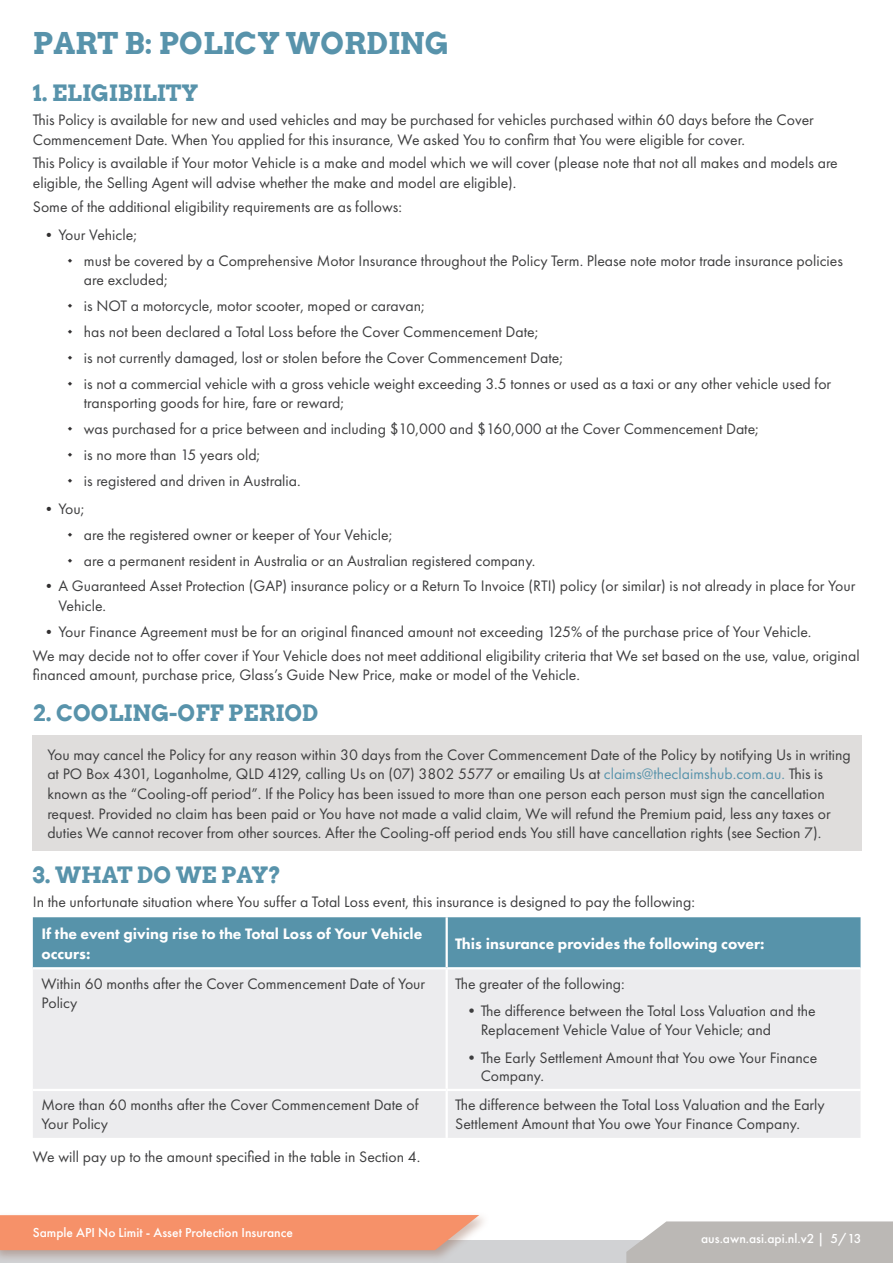
<style>
.page{position:relative;width:893px;height:1263px;background:#fff}
.page>*{position:absolute;margin:0;border:0;box-sizing:border-box;transform-origin:0 0}
.H2_Blue_Futura{font:700 30px "Arvo";color:#5893ab}
.H2_Blue_Futura-2{font:700 22.5px "Arvo";color:#5893ab}
.Body_Text{font:15.75px/19.5px "Futura PT";color:#3e3e3f}
.H2_Blue_Futura-3{font:15.75px/19.5px "Futura PT";color:#3e3e3f}
.Body_Text-2{font:800 15.75px/19.5px "Futura PT";color:#fff}
.t1{font:500 13.5px "Futura PT";color:#fff}
.s1{font-size:15px;color:#312f30}
.s2{color:#5893ab}
</style>
<div class="page">
<div style="left:0;top:1241px;width:893px;height:22px;background:#d1d2d4"></div>
<svg style="left:626px;top:1221px;width:267px;height:42px;background:#bfbcb9"></svg>
<div style="left:0;top:1211px;width:490px;height:52px;background:#804931;opacity:.35"></div>
<svg style="left:0;top:1215px;width:479px;height:35px;background:#f4946e"></svg>
<div style="left:33px;top:735px;width:829px;height:116px;background:#dfdddc"></div>
<div style="left:33px;top:917px;width:827px;height:50px;background:#5793aa"></div>
<div style="left:33px;top:969px;width:827px;height:169px;background:#ececee"></div>
<hr style="left:446px;top:917px;width:2px;height:50px;background:#fff">
<hr style="left:446px;top:969px;width:2px;height:120px;background:#fff">
<hr style="left:33px;top:1089px;width:414px;height:2px;background:#fff">
<hr style="left:447px;top:1089px;width:413px;height:2px;background:#fff">
<hr style="left:446px;top:1091px;width:2px;height:47px;background:#fff">
<p class="H2_Blue_Futura" style="left:33px;top:25px;width:417px">PART B: POLICY WORDING</p>
<p class="H2_Blue_Futura-2" style="left:33px;top:79px;width:167px">1. ELIGIBILITY</p>
<p class="H2_Blue_Futura-3" style="left:33px;top:110px;width:782px">This Policy is available for new and used vehicles and may be purchased for vehicles purchased within 60 days before the Cover<br>Commencement Date. When You applied for this insurance, We asked You to confirm that You were eligible for cover.</p>
<p class="H2_Blue_Futura-3" style="left:33px;top:153px;width:806px">This Policy is available if Your motor Vehicle is a make and model which we will cover (please note that not all makes and models are eligible, the Selling Agent will advise whether the make and model are eligible).</p>
<p class="H2_Blue_Futura-3" style="left:33px;top:197px;width:371px">Some of the additional eligibility requirements are as follows:</p>
<p class="Body_Text" style="left:41px;top:225px;width:97px"><span class="s1">•</span>Your Vehicle;</p>
<p class="Body_Text" style="left:84px;top:251px;width:761px">must be covered by a Comprehensive Motor Insurance throughout the Policy Term. Please note motor trade insurance policies are excluded;</p>
<p class="Body_Text" style="left:84px;top:296px;width:342px">is NOT a motorcycle, motor scooter, moped or caravan;</p>
<p class="Body_Text" style="left:84px;top:322px;width:456px">has not been declared a Total Loss before the Cover Commencement Date;</p>
<p class="Body_Text" style="left:84px;top:348px;width:481px">is not currently damaged, lost or stolen before the Cover Commencement Date;</p>
<p class="Body_Text" style="left:84px;top:374px;width:749px">is not a commercial vehicle with a gross vehicle weight exceeding 3.5 tonnes or used as a taxi or any other vehicle used for transporting goods for hire, fare or reward;</p>
<p class="Body_Text" style="left:84px;top:419px;width:676px">was purchased for a price between and including $10,000 and $160,000 at the Cover Commencement Date;</p>
<p class="Body_Text" style="left:84px;top:445px;width:178px">is no more than 15 years old;</p>
<p class="Body_Text" style="left:84px;top:471px;width:218px">is registered and driven in Australia.</p>
<p class="Body_Text" style="left:41px;top:499px;width:44px"><span class="s1">•</span>You;</p>
<p class="Body_Text" style="left:84px;top:525px;width:310px">are the registered owner or keeper of Your Vehicle;</p>
<p class="Body_Text" style="left:84px;top:550px;width:453px">are a permanent resident in Australia or an Australian registered company.</p>
<p class="Body_Text" style="left:58px;top:576px;width:798px;text-indent:-17px"><span class="s1">•</span>A Guaranteed Asset Protection (GAP) insurance policy or a Return To Invoice (RTI) policy (or similar) is not already in place for Your<br>Vehicle.</p>
<p class="Body_Text" style="left:41px;top:622px;width:772px"><span class="s1">•</span>Your Finance Agreement must be for an original financed amount not exceeding 125% of the purchase price of Your Vehicle.</p>
<p class="Body_Text" style="left:33px;top:645px;width:828px">We may decide not to offer cover if Your Vehicle does not meet additional eligibility criteria that We set based on the use, value, original financed amount, purchase price, Glass’s Guide New Price, make or model of the Vehicle.</p>
<p class="H2_Blue_Futura-2" style="left:33px;top:698px;width:287px">2. COOLING-OFF PERIOD</p>
<p class="Body_Text" style="left:47px;top:745px;width:805px">You may cancel the Policy for any reason within 30 days from the Cover Commencement Date of the Policy by notifying Us in writing at PO Box 4301, Loganholme, QLD 4129, calling Us on (07) 3802 5577 or emailing Us at <span class="s2">claims@theclaimshub.com.au.</span> This is known as the “Cooling-off period”. If the Policy has been issued to more than one person each person must sign the cancellation request. Provided no claim has been paid or You have not made a valid claim, We will refund the Premium paid, less any taxes or duties We cannot recover from other sources. After the Cooling-off period ends You still have cancellation rights (see Section 7).</p>
<p class="H2_Blue_Futura-2" style="left:33px;top:861px;width:250px">3. WHAT DO WE PAY?</p>
<p class="Body_Text" style="left:33px;top:892px;width:664px">In the unfortunate situation where You suffer a Total Loss event, this insurance is designed to pay the following:</p>
<h3 class="Body_Text-2" style="left:41px;top:924px;width:383px">If the event giving rise to the Total Loss of Your Vehicle occurs:</h3>
<p class="Body_Text-2" style="left:455px;top:933px;width:311px">This insurance provides the following cover:</p>
<p class="Body_Text" style="left:41px;top:974px;width:385px;line-height:18.9px">Within 60 months after the Cover Commencement Date of Your<br>Policy</p>
<p class="Body_Text" style="left:455px;top:974px;width:171px">The greater of the following:</p>
<p class="Body_Text" style="left:481px;top:1001px;width:336px;line-height:18.9px;text-indent:-17px">•The difference between the Total Loss Valuation and the<br>Replacement Vehicle Value of Your Vehicle; and</p>
<p class="Body_Text" style="left:481px;top:1048px;width:338px;line-height:18.9px;text-indent:-17px">•The Early Settlement Amount that You owe Your Finance<br>Company.</p>
<p class="Body_Text" style="left:41px;top:1096px;width:379px;line-height:18.9px">More than 60 months after the Cover Commencement Date of<br>Your Policy</p>
<p class="Body_Text" style="left:455px;top:1096px;width:371px;line-height:18.9px">The difference between the Total Loss Valuation and the Early<br>Settlement Amount that You owe Your Finance Company.</p>
<p class="Body_Text" style="left:33px;top:1147px;width:389px">We will pay up to the amount specified in the table in Section 4.</p>
<p class="t1" style="left:33px;top:1224px;width:262px">Sample API No Limit - Asset Protection Insurance</p>
<p class="t1" style="left:701px;top:1230px;width:162px">aus.awn.asi.api.nl.v2 | 5/13</p>
</div>
